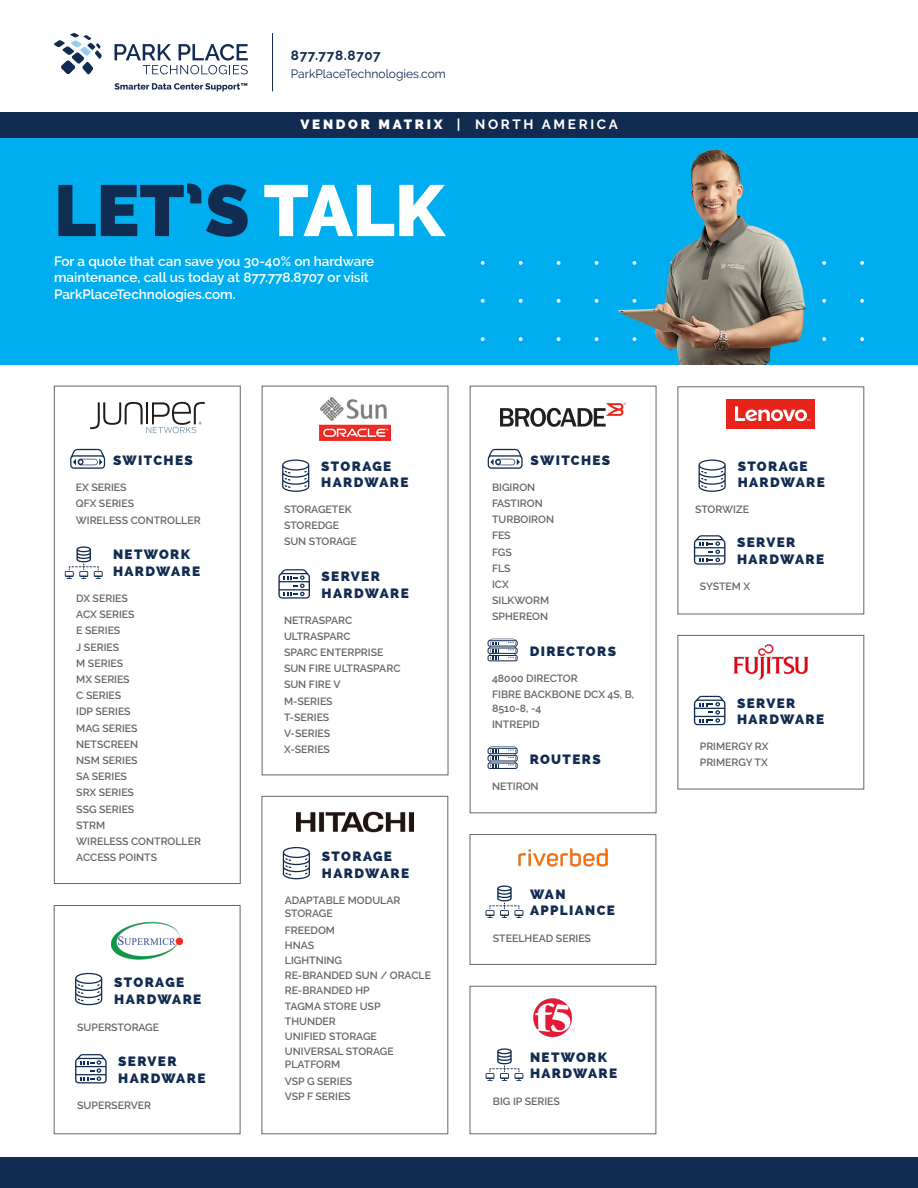
<style>
.page{position:relative;width:918px;height:1188px;background:#fff}
.page>*{position:absolute;margin:0;border:0;box-sizing:border-box;transform-origin:0 0}
.t1{font:800 72.15px "Raleway";color:#112c51}
.t2{font:800 13.5px/16.2px "Raleway";letter-spacing:.1em;color:#122b50}
.t3{font:600 13.5px/16.5px "Raleway";color:#fff}
.t4{font:700 13.5px "Raleway";letter-spacing:.2em;color:#fff}
.t5{font:700 13.5px "Raleway";letter-spacing:.05em;color:#102b4f}
.t6{font:12px "Raleway";color:#102b4f}
.t7{font:600 10.5px/13.5px "Raleway";color:#666467}
.s1{font-weight:800}
.s2{color:#fff}
</style>
<div class="page">
<div style="left:0;top:136px;width:918px;height:229px;background:#00aeef"></div>
<svg style="left:70px;top:449px;width:35px;height:20px"></svg>
<svg style="left:488px;top:449px;width:35px;height:20px"></svg>
<svg style="left:90px;top:402px;width:115px;height:31px"></svg>
<hr style="left:272px;top:33px;width:1px;height:58px;background:#102b4f">
<svg style="left:115px;top:44px;width:133px;height:30px"></svg>
<svg style="left:54px;top:33px;width:48px;height:42px"></svg>
<svg style="left:115px;top:83px;width:132px;height:8px"></svg>
<div style="left:0;top:112px;width:918px;height:26px;background:#122b50"></div>
<div style="left:0;top:1158px;width:918px;height:30px;background:#122b50"></div>
<svg style="left:65px;top:546px;width:38px;height:33px"></svg>
<svg style="left:486px;top:885px;width:37px;height:33px"></svg>
<svg style="left:486px;top:1048px;width:37px;height:33px"></svg>
<div style="left:54px;top:386px;width:186px;height:498px;border:1px solid #666467"></div>
<div style="left:470px;top:386px;width:186px;height:427px;border:1px solid #666467"></div>
<svg style="left:278px;top:569px;width:32px;height:30px"></svg>
<svg style="left:282px;top:460px;width:27px;height:32px"></svg>
<svg style="left:699px;top:460px;width:27px;height:32px"></svg>
<img style="left:320px;top:397px;width:70px;height:44px">
<img style="left:297px;top:812px;width:116px;height:20px">
<div style="left:262px;top:796px;width:186px;height:338px;border:1px solid #666467"></div>
<div style="left:470px;top:834px;width:186px;height:131px;border:1px solid #666467"></div>
<div style="left:470px;top:986px;width:186px;height:148px;border:1px solid #666467"></div>
<svg style="left:283px;top:847px;width:27px;height:32px"></svg>
<svg style="left:500px;top:403px;width:126px;height:24px"></svg>
<svg style="left:488px;top:639px;width:30px;height:22px"></svg>
<svg style="left:488px;top:746px;width:30px;height:23px"></svg>
<div style="left:727px;top:400px;width:88px;height:29px;background:#e72419"></div>
<svg style="left:735px;top:406px;width:75px;height:15px"></svg>
<img style="left:533px;top:998px;width:42px;height:40px">
<img style="left:518px;top:847px;width:90px;height:20px">
<img style="left:734px;top:645px;width:74px;height:35px">
<div style="left:678px;top:635px;width:186px;height:154px;border:1px solid #666467"></div>
<svg style="left:694px;top:535px;width:31px;height:30px"></svg>
<svg style="left:694px;top:696px;width:31px;height:29px"></svg>
<svg style="left:481px;top:261px;width:4px;height:4px"></svg>
<svg style="left:519px;top:261px;width:4px;height:4px"></svg>
<svg style="left:557px;top:261px;width:3px;height:4px"></svg>
<svg style="left:860px;top:261px;width:4px;height:4px"></svg>
<svg style="left:481px;top:299px;width:4px;height:4px"></svg>
<svg style="left:519px;top:299px;width:4px;height:4px"></svg>
<svg style="left:557px;top:299px;width:3px;height:4px"></svg>
<svg style="left:860px;top:299px;width:4px;height:4px"></svg>
<svg style="left:481px;top:337px;width:4px;height:4px"></svg>
<svg style="left:519px;top:337px;width:4px;height:4px"></svg>
<svg style="left:557px;top:337px;width:3px;height:4px"></svg>
<svg style="left:860px;top:337px;width:4px;height:4px"></svg>
<img style="left:594px;top:149px;width:232px;height:216px">
<svg style="left:75px;top:1054px;width:32px;height:29px"></svg>
<div style="left:54px;top:905px;width:186px;height:229px;border:1px solid #666467"></div>
<svg style="left:75px;top:973px;width:27px;height:32px"></svg>
<img style="left:111px;top:921px;width:72px;height:39px">
<p class="t5" style="left:291px;top:48px;width:91px">877.778.8707</p>
<p class="t6" style="left:291px;top:67px;width:157px">ParkPlaceTechnologies.com</p>
<p class="t4" style="left:301px;top:117px;width:319px"><span class="s1">VENDOR MATRIX</span> | NORTH AMERICA</p>
<p class="t1" style="left:54px;top:169px;width:392px">LET’S <span class="s2">TALK</span></p>
<p class="t3" style="left:54px;top:253px;width:322px">For a quote that can save you 30-40% on hardware maintenance, call us today at 877.778.8707 or visit<br>ParkPlaceTechnologies.com.</p>
<p class="t2" style="left:113px;top:452px;width:81px">SWITCHES</p>
<p class="t2" style="left:531px;top:452px;width:81px">SWITCHES</p>
<p class="t7" style="left:76px;top:481px;width:52px">EX SERIES</p>
<p class="t7" style="left:76px;top:497px;width:60px">QFX SERIES</p>
<p class="t7" style="left:76px;top:513px;width:126px">WIRELESS CONTROLLER</p>
<p class="t2" style="left:321px;top:458px;width:71px">STORAGE</p>
<p class="t2" style="left:321px;top:474px;width:89px">HARDWARE</p>
<p class="t7" style="left:492px;top:480px;width:45px">BIGIRON</p>
<p class="t7" style="left:492px;top:497px;width:52px">FASTIRON</p>
<p class="t7" style="left:492px;top:513px;width:64px">TURBOIRON</p>
<p class="t7" style="left:492px;top:529px;width:20px">FES</p>
<p class="t7" style="left:492px;top:545px;width:21px">FGS</p>
<p class="t7" style="left:492px;top:561px;width:20px">FLS</p>
<p class="t7" style="left:492px;top:578px;width:18px">ICX</p>
<p class="t7" style="left:492px;top:594px;width:59px">SILKWORM</p>
<p class="t7" style="left:284px;top:503px;width:69px">STORAGETEK</p>
<p class="t7" style="left:284px;top:519px;width:57px">STOREDGE</p>
<p class="t7" style="left:284px;top:535px;width:74px">SUN STORAGE</p>
<p class="t2" style="left:113px;top:547px;width:89px">NETWORK<br>HARDWARE</p>
<p class="t2" style="left:322px;top:569px;width:89px">SERVER<br>HARDWARE</p>
<p class="t7" style="left:76px;top:592px;width:53px">DX SERIES</p>
<p class="t7" style="left:76px;top:608px;width:60px">ACX SERIES</p>
<p class="t7" style="left:76px;top:624px;width:46px">E SERIES</p>
<p class="t7" style="left:76px;top:640px;width:44px">J SERIES</p>
<p class="t7" style="left:76px;top:656px;width:48px">M SERIES</p>
<p class="t7" style="left:76px;top:673px;width:55px">MX SERIES</p>
<p class="t7" style="left:76px;top:689px;width:46px">C SERIES</p>
<p class="t7" style="left:76px;top:705px;width:56px">IDP SERIES</p>
<p class="t7" style="left:76px;top:721px;width:63px">MAG SERIES</p>
<p class="t7" style="left:76px;top:737px;width:64px">NETSCREEN</p>
<p class="t7" style="left:76px;top:754px;width:63px">NSM SERIES</p>
<p class="t7" style="left:76px;top:770px;width:52px">SA SERIES</p>
<p class="t7" style="left:76px;top:786px;width:59px">SRX SERIES</p>
<p class="t7" style="left:76px;top:802px;width:60px">SSG SERIES</p>
<p class="t7" style="left:76px;top:818px;width:30px">STRM</p>
<p class="t7" style="left:76px;top:835px;width:126px">WIRELESS CONTROLLER</p>
<p class="t7" style="left:76px;top:851px;width:82px">ACCESS POINTS</p>
<p class="t7" style="left:284px;top:613px;width:70px">NETRASPARC</p>
<p class="t7" style="left:492px;top:610px;width:58px">SPHEREON</p>
<p class="t7" style="left:284px;top:629px;width:68px">ULTRASPARC</p>
<p class="t7" style="left:284px;top:646px;width:101px">SPARC ENTERPRISE</p>
<p class="t7" style="left:284px;top:662px;width:118px">SUN FIRE ULTRASPARC</p>
<p class="t7" style="left:284px;top:678px;width:58px">SUN FIRE V</p>
<p class="t7" style="left:284px;top:694px;width:50px">M-SERIES</p>
<p class="t7" style="left:284px;top:710px;width:47px">T-SERIES</p>
<p class="t7" style="left:284px;top:727px;width:48px">V-SERIES</p>
<p class="t7" style="left:284px;top:743px;width:48px">X-SERIES</p>
<p class="t2" style="left:530px;top:644px;width:88px">DIRECTORS</p>
<p class="t7" style="left:492px;top:672px;width:87px">48000 DIRECTOR</p>
<p class="t7" style="left:492px;top:688px;width:144px">FIBRE BACKBONE DCX 4S, B,<br>8510-8, -4</p>
<p class="t7" style="left:492px;top:718px;width:49px">INTREPID</p>
<p class="t2" style="left:530px;top:751px;width:73px">ROUTERS</p>
<p class="t7" style="left:492px;top:780px;width:48px">NETIRON</p>
<p class="t2" style="left:322px;top:849px;width:71px">STORAGE</p>
<p class="t2" style="left:322px;top:865px;width:89px">HARDWARE</p>
<p class="t2" style="left:114px;top:974px;width:71px">STORAGE</p>
<p class="t2" style="left:114px;top:991px;width:89px">HARDWARE</p>
<p class="t7" style="left:77px;top:1021px;width:84px">SUPERSTORAGE</p>
<p class="t2" style="left:118px;top:1054px;width:89px">SERVER<br>HARDWARE</p>
<p class="t7" style="left:77px;top:1098px;width:76px">SUPERSERVER</p>
<p class="t7" style="left:285px;top:893px;width:117px">ADAPTABLE MODULAR<br>STORAGE</p>
<p class="t7" style="left:285px;top:924px;width:52px">FREEDOM</p>
<p class="t7" style="left:285px;top:939px;width:31px">HNAS</p>
<p class="t7" style="left:285px;top:954px;width:59px">LIGHTNING</p>
<p class="t7" style="left:285px;top:969px;width:148px">RE-BRANDED SUN / ORACLE</p>
<p class="t7" style="left:285px;top:984px;width:86px">RE-BRANDED HP</p>
<p class="t7" style="left:285px;top:999px;width:97px">TAGMA STORE USP</p>
<p class="t7" style="left:285px;top:1014px;width:53px">THUNDER</p>
<p class="t7" style="left:285px;top:1029px;width:94px">UNIFIED STORAGE</p>
<p class="t7" style="left:285px;top:1045px;width:110px">UNIVERSAL STORAGE<br>PLATFORM</p>
<p class="t7" style="left:285px;top:1075px;width:69px">VSP G SERIES</p>
<p class="t7" style="left:285px;top:1090px;width:67px">VSP F SERIES</p>
<p class="t2" style="left:530px;top:886px;width:86px">WAN<br>APPLIANCE</p>
<p class="t7" style="left:493px;top:931px;width:100px">STEELHEAD SERIES</p>
<p class="t2" style="left:530px;top:1049px;width:89px">NETWORK<br>HARDWARE</p>
<p class="t7" style="left:493px;top:1094px;width:68px">BIG IP SERIES</p>
<p class="t2" style="left:738px;top:458px;width:71px">STORAGE</p>
<p class="t2" style="left:738px;top:474px;width:89px">HARDWARE</p>
<p class="t7" style="left:695px;top:503px;width:55px">STORWIZE</p>
<p class="t2" style="left:737px;top:535px;width:89px">SERVER<br>HARDWARE</p>
<p class="t7" style="left:700px;top:579px;width:52px">SYSTEM X</p>
<p class="t2" style="left:737px;top:695px;width:89px">SERVER<br>HARDWARE</p>
<p class="t7" style="left:700px;top:740px;width:70px">PRIMERGY RX</p>
<p class="t7" style="left:700px;top:756px;width:70px">PRIMERGY TX</p>
</div>
